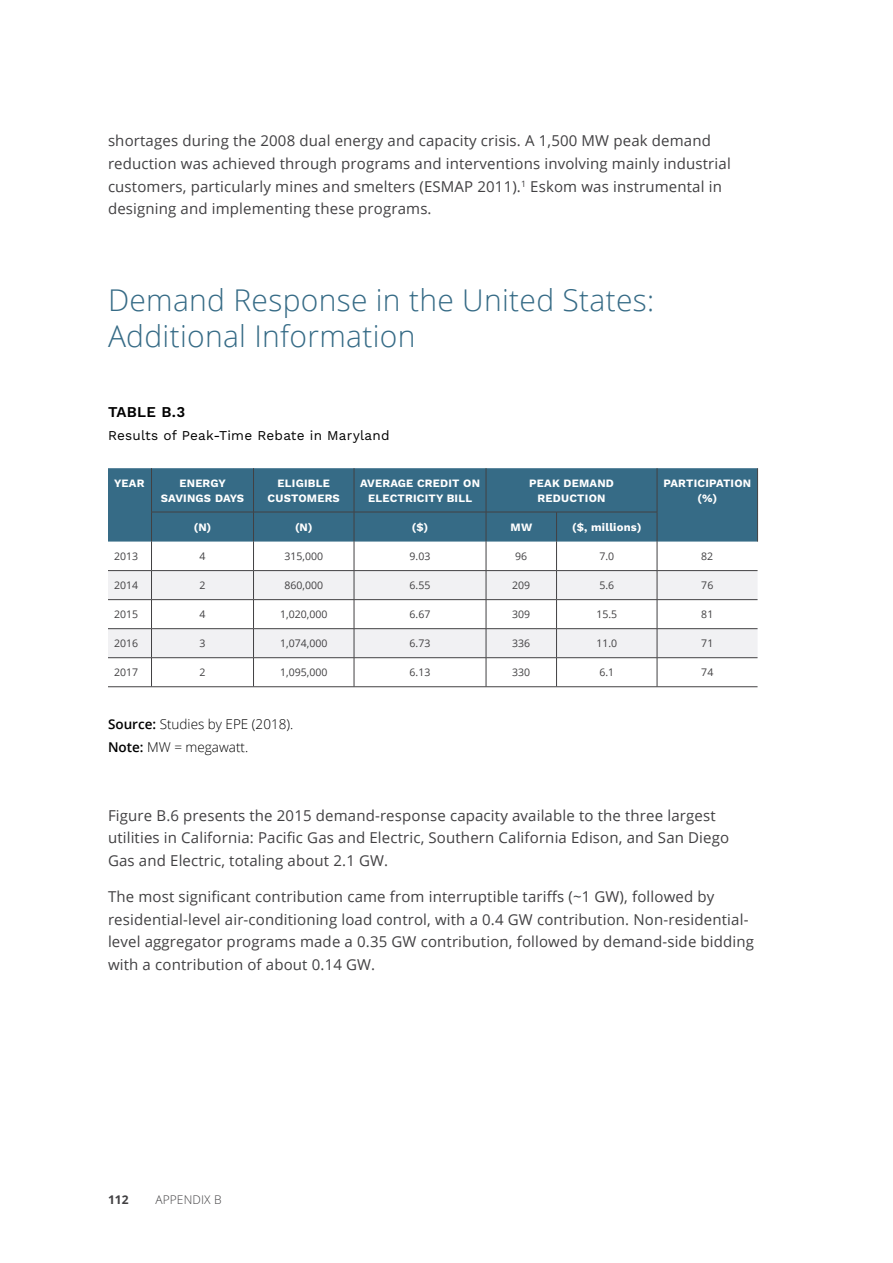
<style>
.page{position:relative;width:893px;height:1263px;background:#fff}
.page>*{position:absolute;margin:0;border:0;box-sizing:border-box;transform-origin:0 0}
.H2_-_Chapter{font:300 30px/36px "Open Sans";letter-spacing:.01em;color:#366b86}
.P_-_TX{font:15px/22.5px "Open Sans";letter-spacing:.01em;color:#414042}
.Caption_-_Table__a{font:600 15px "Work Sans";letter-spacing:.02em;color:#000}
.Caption_-_Table__a-2{font:13.5px "Work Sans";letter-spacing:.02em;color:#000}
.P_-_Table_Source{font:300 13.5px "Open Sans";color:#000}
.Note_-_Table{font:300 13.5px "Open Sans";color:#000}
.t1{font:300 12px "Open Sans";letter-spacing:.01em;color:#414042}
.t2{font:700 12px "Open Sans";color:#414042}
.Table_-_Header{font:700 11.25px/14.2px "Work Sans";letter-spacing:.02em;color:#fff;text-align:center}
.Table_-_Body{font:10.5px "Open Sans";color:#414042}
.s1{font-weight:600}
</style>
<div class="page">
<div style="left:108px;top:468px;width:649px;height:74px;background:#366b86"></div>
<svg style="left:108px;top:571px;width:650px;height:86px;fill:#f1f1f3"></svg>
<hr style="left:253px;top:468px;width:1px;height:44px;background:#424143">
<hr style="left:354px;top:468px;width:1px;height:44px;background:#424143">
<hr style="left:253px;top:512px;width:1px;height:30px;background:#424143">
<hr style="left:354px;top:512px;width:1px;height:30px;background:#424143">
<hr style="left:486px;top:512px;width:1px;height:30px;background:#424143">
<hr style="left:556px;top:512px;width:1px;height:30px;background:#424143">
<svg style="left:151px;top:542px;width:1px;height:144px"></svg>
<svg style="left:253px;top:542px;width:1px;height:144px"></svg>
<svg style="left:354px;top:542px;width:1px;height:144px"></svg>
<svg style="left:486px;top:542px;width:1px;height:144px"></svg>
<svg style="left:556px;top:542px;width:1px;height:144px"></svg>
<svg style="left:657px;top:542px;width:1px;height:144px"></svg>
<hr style="left:151px;top:468px;width:1px;height:44px;background:#424143">
<hr style="left:151px;top:512px;width:1px;height:30px;background:#424143">
<hr style="left:486px;top:468px;width:1px;height:44px;background:#424143">
<hr style="left:657px;top:468px;width:1px;height:44px;background:#424143">
<hr style="left:757px;top:468px;width:1px;height:44px;background:#424143">
<hr style="left:657px;top:512px;width:1px;height:30px;background:#424143">
<hr style="left:757px;top:512px;width:1px;height:30px;background:#424143">
<hr style="left:108px;top:570px;width:44px;height:1px;background:#424143">
<hr style="left:152px;top:570px;width:102px;height:1px;background:#424143">
<hr style="left:254px;top:570px;width:100px;height:1px;background:#424143">
<hr style="left:354px;top:570px;width:132px;height:1px;background:#424143">
<hr style="left:486px;top:570px;width:70px;height:1px;background:#424143">
<hr style="left:556px;top:570px;width:101px;height:1px;background:#424143">
<hr style="left:657px;top:570px;width:101px;height:1px;background:#424143">
<hr style="left:108px;top:599px;width:44px;height:1px;background:#424143">
<hr style="left:152px;top:599px;width:102px;height:1px;background:#424143">
<hr style="left:254px;top:599px;width:100px;height:1px;background:#424143">
<hr style="left:354px;top:599px;width:132px;height:1px;background:#424143">
<hr style="left:486px;top:599px;width:70px;height:1px;background:#424143">
<hr style="left:556px;top:599px;width:101px;height:1px;background:#424143">
<hr style="left:657px;top:599px;width:101px;height:1px;background:#424143">
<hr style="left:108px;top:628px;width:44px;height:1px;background:#424143">
<hr style="left:152px;top:628px;width:102px;height:1px;background:#424143">
<hr style="left:254px;top:628px;width:100px;height:1px;background:#424143">
<hr style="left:354px;top:628px;width:132px;height:1px;background:#424143">
<hr style="left:486px;top:628px;width:70px;height:1px;background:#424143">
<hr style="left:556px;top:628px;width:101px;height:1px;background:#424143">
<hr style="left:657px;top:628px;width:101px;height:1px;background:#424143">
<hr style="left:151px;top:512px;width:103px;height:1px;background:#424143">
<hr style="left:254px;top:512px;width:100px;height:1px;background:#424143">
<hr style="left:354px;top:512px;width:132px;height:1px;background:#424143">
<hr style="left:486px;top:512px;width:70px;height:1px;background:#424143">
<hr style="left:556px;top:512px;width:101px;height:1px;background:#424143">
<hr style="left:108px;top:657px;width:44px;height:1px;background:#424143">
<hr style="left:152px;top:657px;width:102px;height:1px;background:#424143">
<hr style="left:254px;top:657px;width:100px;height:1px;background:#424143">
<hr style="left:354px;top:657px;width:132px;height:1px;background:#424143">
<hr style="left:486px;top:657px;width:70px;height:1px;background:#424143">
<hr style="left:556px;top:657px;width:101px;height:1px;background:#424143">
<hr style="left:657px;top:657px;width:101px;height:1px;background:#424143">
<hr style="left:108px;top:686px;width:44px;height:1px;background:#424143">
<hr style="left:152px;top:686px;width:102px;height:1px;background:#424143">
<hr style="left:254px;top:686px;width:100px;height:1px;background:#424143">
<hr style="left:354px;top:686px;width:132px;height:1px;background:#424143">
<hr style="left:486px;top:686px;width:70px;height:1px;background:#424143">
<hr style="left:556px;top:686px;width:101px;height:1px;background:#424143">
<hr style="left:657px;top:686px;width:101px;height:1px;background:#424143">
<p class="P_-_TX" style="left:108px;top:129px;width:624px">shortages during the 2008 dual energy and capacity crisis. A 1,500 MW peak demand reduction was achieved through programs and interventions involving mainly industrial customers, particularly mines and smelters (ESMAP 2011).<sup>1</sup> Eskom was instrumental in designing and implementing these programs.</p>
<h2 class="H2_-_Chapter" style="left:108px;top:281px;width:548px">Demand Response in the United States:<br>Additional Information</h2>
<p class="Caption_-_Table__a" style="left:108px;top:403px;width:79px">TABLE B.3</p>
<p class="Caption_-_Table__a-2" style="left:108px;top:427px;width:283px">Results of Peak-Time Rebate in Maryland</p>
<p class="Table_-_Header" style="left:114px;top:477px;width:32px">YEAR</p>
<p class="Table_-_Header" style="left:161px;top:477px;width:85px">ENERGY<br>SAVINGS DAYS</p>
<p class="Table_-_Header" style="left:268px;top:477px;width:74px">ELIGIBLE<br>CUSTOMERS</p>
<p class="Table_-_Header" style="left:360px;top:477px;width:121px">AVERAGE CREDIT ON<br>ELECTRICITY BILL</p>
<p class="Table_-_Header" style="left:529px;top:477px;width:86px">PEAK DEMAND<br>REDUCTION</p>
<p class="Table_-_Header" style="left:663px;top:477px;width:89px">PARTICIPATION (%)</p>
<p class="Table_-_Header" style="left:194px;top:521px;width:19px">(N)</p>
<p class="Table_-_Header" style="left:295px;top:521px;width:19px">(N)</p>
<p class="Table_-_Header" style="left:412px;top:521px;width:18px">($)</p>
<p class="Table_-_Header" style="left:511px;top:521px;width:23px">MW</p>
<p class="Table_-_Header" style="left:572px;top:521px;width:71px">($, millions)</p>
<p class="Table_-_Body" style="left:114px;top:549px;width:26px">2013</p>
<p class="Table_-_Body" style="left:200px;top:549px;width:8px">4</p>
<p class="Table_-_Body" style="left:284px;top:549px;width:40px">315,000</p>
<p class="Table_-_Body" style="left:410px;top:549px;width:22px">9.03</p>
<p class="Table_-_Body" style="left:515px;top:549px;width:14px">96</p>
<p class="Table_-_Body" style="left:599px;top:549px;width:16px">7.0</p>
<p class="Table_-_Body" style="left:701px;top:549px;width:14px">82</p>
<p class="Table_-_Body" style="left:114px;top:578px;width:26px">2014</p>
<p class="Table_-_Body" style="left:200px;top:578px;width:8px">2</p>
<p class="Table_-_Body" style="left:284px;top:578px;width:40px">860,000</p>
<p class="Table_-_Body" style="left:410px;top:578px;width:22px">6.55</p>
<p class="Table_-_Body" style="left:512px;top:578px;width:20px">209</p>
<p class="Table_-_Body" style="left:599px;top:578px;width:16px">5.6</p>
<p class="Table_-_Body" style="left:701px;top:578px;width:14px">76</p>
<p class="Table_-_Body" style="left:114px;top:607px;width:26px">2015</p>
<p class="Table_-_Body" style="left:200px;top:607px;width:8px">4</p>
<p class="Table_-_Body" style="left:280px;top:607px;width:49px">1,020,000</p>
<p class="Table_-_Body" style="left:410px;top:607px;width:22px">6.67</p>
<p class="Table_-_Body" style="left:512px;top:607px;width:20px">309</p>
<p class="Table_-_Body" style="left:596px;top:607px;width:22px">15.5</p>
<p class="Table_-_Body" style="left:701px;top:607px;width:14px">81</p>
<p class="Table_-_Body" style="left:114px;top:636px;width:26px">2016</p>
<p class="Table_-_Body" style="left:200px;top:636px;width:8px">3</p>
<p class="Table_-_Body" style="left:280px;top:636px;width:49px">1,074,000</p>
<p class="Table_-_Body" style="left:410px;top:636px;width:22px">6.73</p>
<p class="Table_-_Body" style="left:512px;top:636px;width:20px">336</p>
<p class="Table_-_Body" style="left:596px;top:636px;width:22px">11.0</p>
<p class="Table_-_Body" style="left:701px;top:636px;width:14px">71</p>
<p class="Table_-_Body" style="left:114px;top:665px;width:26px">2017</p>
<p class="Table_-_Body" style="left:200px;top:665px;width:8px">2</p>
<p class="Table_-_Body" style="left:280px;top:665px;width:49px">1,095,000</p>
<p class="Table_-_Body" style="left:410px;top:665px;width:22px">6.13</p>
<p class="Table_-_Body" style="left:512px;top:665px;width:20px">330</p>
<p class="Table_-_Body" style="left:599px;top:665px;width:16px">6.1</p>
<p class="Table_-_Body" style="left:701px;top:665px;width:14px">74</p>
<p class="P_-_Table_Source" style="left:108px;top:715px;width:187px"><span class="s1">Source:</span> Studies by EPE (2018).</p>
<p class="Note_-_Table" style="left:108px;top:738px;width:142px"><span class="s1">Note:</span> MW = megawatt.</p>
<p class="P_-_TX" style="left:108px;top:803px;width:623px">Figure B.6 presents the 2015 demand-response capacity available to the three largest utilities in California: Pacific Gas and Electric, Southern California Edison, and San Diego<br>Gas and Electric, totaling about 2.1 GW.</p>
<p class="P_-_TX" style="left:108px;top:885px;width:648px">The most significant contribution came from interruptible tariffs (~1 GW), followed by residential-level air-conditioning load control, with a 0.4 GW contribution. Non-residential&shy;level aggregator programs made a 0.35 GW contribution, followed by demand-side bidding with a contribution of about 0.14 GW.</p>
<p class="t2" style="left:108px;top:1191px;width:22px">112</p>
<p class="t1" style="left:155px;top:1191px;width:68px">APPENDIX B</p>
</div>
